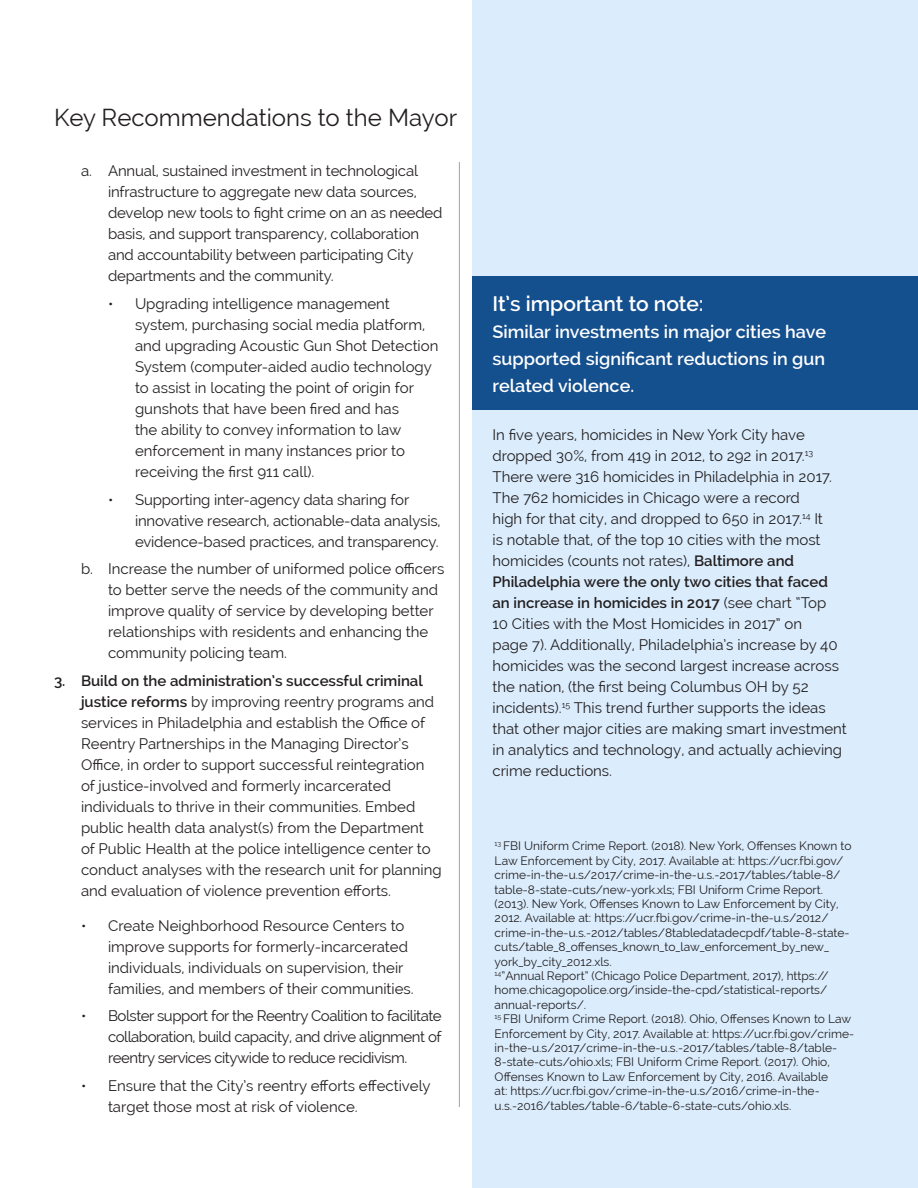
<style>
.page{position:relative;width:918px;height:1188px;background:#fff}
.page>*{position:absolute;margin:0;border:0;box-sizing:border-box;transform-origin:0 0}
.t1{font:24px "Raleway";color:#231f20}
.t2{font:600 21px "Raleway";color:#fff}
.t3{font:600 18px/27px "Raleway";color:#fff;text-align:justify}
.t4{font:15px/21px "Raleway";color:#231f20}
.t5{font:12px/14.4px "Raleway";color:#231f20}
.s1{font-weight:600}
</style>
<div class="page">
<div style="left:472px;top:0;width:446px;height:1188px;background:#dbedfd"></div>
<hr style="left:459px;top:162px;width:1px;height:945px;background:#a1a1a1">
<div style="left:472px;top:276px;width:446px;height:134px;background:#144f8e"></div>
<p class="t1" style="left:54px;top:104px;width:405px">Key Recommendations to the Mayor</p>
<p class="t4" style="left:108px;top:160px;width:336px;text-indent:-27px">a. Annual, sustained investment in technological infrastructure to aggregate new data sources, develop new tools to fight crime on an as needed basis, and support transparency, collaboration and accountability between participating City departments and the community.</p>
<p class="t4" style="left:135px;top:293px;width:305px;text-indent:-27px">• Upgrading intelligence management system, purchasing social media platform, and upgrading Acoustic Gun Shot Detection System (computer-aided audio technology to assist in locating the point of origin for gunshots that have been fired and has<br>the ability to convey information to law enforcement in many instances prior to receiving the first 911 call).</p>
<p class="t4" style="left:135px;top:489px;width:307px;text-indent:-27px">• Supporting inter-agency data sharing for innovative research, actionable-data analysis, evidence-based practices, and transparency.</p>
<p class="t4" style="left:108px;top:559px;width:338px;text-indent:-27px">b. Increase the number of uniformed police officers to better serve the needs of the community and improve quality of service by developing better relationships with residents and enhancing the community policing team.</p>
<p class="t4" style="left:81px;top:670px;width:362px;text-indent:-27px"><span class="s1">3. Build on the administration’s successful criminal justice reforms</span> by improving reentry programs and services in Philadelphia and establish the Office of Reentry Partnerships in the Managing Director’s Office, in order to support successful reintegration of justice-involved and formerly incarcerated individuals to thrive in their communities. Embed public health data analyst(s) from the Department<br>of Public Health at the police intelligence center to conduct analyses with the research unit for planning and evaluation of violence prevention efforts.</p>
<p class="t4" style="left:108px;top:915px;width:307px;text-indent:-27px">• Create Neighborhood Resource Centers to improve supports for formerly-incarcerated individuals, individuals on supervision, their families, and members of their communities.</p>
<p class="t4" style="left:108px;top:1006px;width:335px;text-align:justify;text-indent:-27px">• Bolster support for the Reentry Coalition to facilitate collaboration, build capacity, and drive alignment of reentry services citywide to reduce recidivism.</p>
<p class="t4" style="left:108px;top:1075px;width:324px;text-indent:-27px">• Ensure that the City’s reentry efforts effectively target those most at risk of violence.</p>
<p class="t2" style="left:492px;top:292px;width:213px">It’s important to note:</p>
<p class="t3" style="left:492px;top:319px;width:335px">Similar investments in major cities have supported significant reductions in gun related violence.</p>
<p class="t4" style="left:492px;top:425px;width:356px">In five years, homicides in New York City have dropped 30%, from 419 in 2012, to 292 in 2017.<sup>13<br></sup>There were 316 homicides in Philadelphia in 2017.<br>The 762 homicides in Chicago were a record<br>high for that city, and dropped to 650 in 2017.<sup>14</sup> It<br>is notable that, of the top 10 cities with the most homicides (counts not rates), <span class="s1">Baltimore and Philadelphia were the only two cities that faced an increase in homicides in 2017</span> (see chart “Top<br>10 Cities with the Most Homicides in 2017” on<br>page 7). Additionally, Philadelphia’s increase by 40 homicides was the second largest increase across the nation, (the first being Columbus OH by 52 incidents).<sup>15</sup> This trend further supports the ideas that other major cities are making smart investment in analytics and technology, and actually achieving crime reductions.</p>
<p class="t5" style="left:495px;top:839px;width:359px"><sup>13</sup> FBI Uniform Crime Report. (2018). New York, Offenses Known to Law Enforcement by City, 2017. Available at: https://ucr.fbi.gov/ crime-in-the-u.s/2017/crime-in-the-u.s.-2017/tables/table-8/ table-8-state-cuts/new-york.xls; FBI Uniform Crime Report. (2013). New York, Offenses Known to Law Enforcement by City, 2012. Available at: https://ucr.fbi.gov/crime-in-the-u.s/2012/ crime-in-the-u.s.-2012/tables/8tabledatadecpdf/table-8-state&shy;cuts/table_8_offenses_known_to_law_enforcement_by_new_ york_by_city_2012.xls.</p>
<p class="t5" style="left:495px;top:969px;width:336px;text-align:justify"><sup>14</sup>”Annual Report” (Chicago Police Department, 2017), https:// home.chicagopolice.org/inside-the-cpd/statistical-reports/ annual-reports/.</p>
<p class="t5" style="left:495px;top:1012px;width:361px"><sup>15</sup> FBI Uniform Crime Report. (2018). Ohio, Offenses Known to Law Enforcement by City, 2017. Available at: https://ucr.fbi.gov/crime&shy;in-the-u.s/2017/crime-in-the-u.s.-2017/tables/table-8/table-8-state-cuts/ohio.xls; FBI Uniform Crime Report. (2017). Ohio, Offenses Known to Law Enforcement by City, 2016. Available<br>at: https://ucr.fbi.gov/crime-in-the-u.s/2016/crime-in-the&shy;u.s.-2016/tables/table-6/table-6-state-cuts/ohio.xls.</p>
</div>
